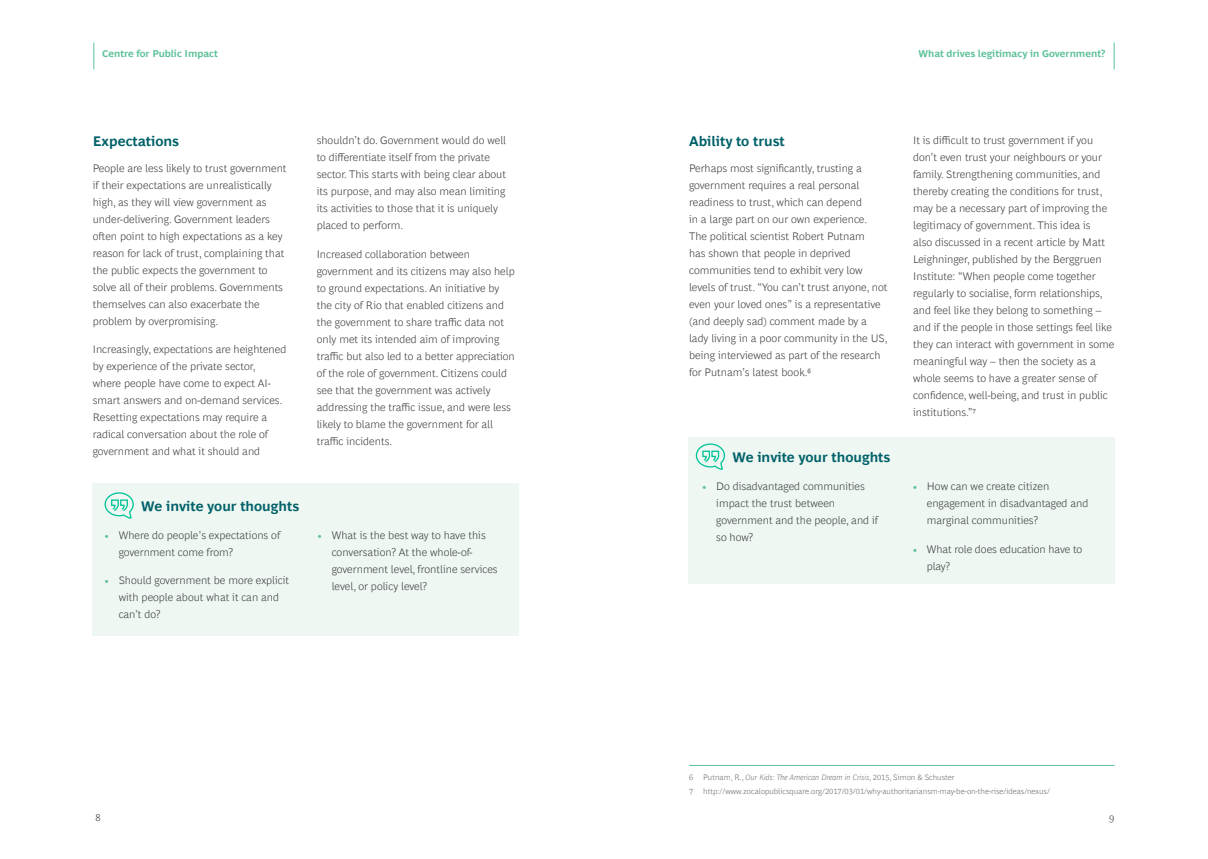
<style>
.page{position:relative;width:1208px;height:859px;background:#fff}
.page>*{position:absolute;margin:0;border:0;box-sizing:border-box;transform-origin:0 0}
.subhead{font:700 14px "Henderson BCG Sans";color:#006169}
.body{font:300 11px/17px "Henderson BCG Sans";color:#3e3e3f}
.t1{font:700 10px "Henderson BCG Sans";color:#5cc198}
.t2{font:300 10px "Henderson BCG Sans";color:#3e3e3f}
.FOOTNOTE{font:300 8px "Henderson BCG Sans";color:#6c6d70}
.FOOTNOTE-2{font:italic 300 8px "Henderson BCG Sans";color:#6c6d70}
.s1{font-size:10px;color:#5cc198}
.s2{font-style:normal}
</style>
<div class="page">
<svg style="left:1114px;top:43px;width:1px;height:26px"></svg>
<svg style="left:94px;top:43px;width:1px;height:26px"></svg>
<hr style="left:689px;top:765px;width:425px;height:1px;background:#5cc198">
<div style="left:688px;top:437px;width:426px;height:147px;background:#eef7f2"></div>
<svg style="left:695px;top:443px;width:30px;height:27px"></svg>
<div style="left:93px;top:483px;width:426px;height:152px;background:#eef7f2"></div>
<svg style="left:104px;top:492px;width:30px;height:27px"></svg>
<p class="t1" style="left:102px;top:46px;width:117px">Centre for Public Impact</p>
<p class="t1" style="left:918px;top:46px;width:188px">What drives legitimacy in Government?</p>
<p class="subhead" style="left:93px;top:131px;width:88px">Expectations</p>
<p class="body" style="left:93px;top:159px;width:195px">People are less likely to trust government if their expectations are unrealistically high, as they will view government as under-delivering. Government leaders often point to high expectations as a key reason for lack of trust, complaining that the public expects the government to solve all of their problems. Governments themselves can also exacerbate the problem by overpromising.</p>
<p class="body" style="left:93px;top:340px;width:195px">Increasingly, expectations are heightened by experience of the private sector, where people have come to expect AI&shy;smart answers and on-demand services.<br>Resetting expectations may require a radical conversation about the role of government and what it should and</p>
<p class="body" style="left:317px;top:131px;width:191px">shouldn’t do. Government would do well to differentiate itself from the private sector. This starts with being clear about its purpose, and may also mean limiting its activities to those that it is uniquely placed to perform.</p>
<p class="body" style="left:317px;top:244px;width:200px">Increased collaboration between government and its citizens may also help to ground expectations. An initiative by the city of Rio that enabled citizens and the government to share traffic data not only met its intended aim of improving traffic but also led to a better appreciation of the role of government. Citizens could see that the government was actively addressing the traffic issue, and were less likely to blame the government for all traffic incidents.</p>
<p class="subhead" style="left:689px;top:131px;width:97px">Ability to trust</p>
<p class="body" style="left:689px;top:159px;width:200px">Perhaps most significantly, trusting a government requires a real personal readiness to trust, which can depend<br>in a large part on our own experience.<br>The political scientist Robert Putnam<br>has shown that people in deprived communities tend to exhibit very low levels of trust. “You can’t trust anyone, not even your loved ones” is a representative (and deeply sad) comment made by a lady living in a poor community in the US, being interviewed as part of the research for Putnam’s latest book.6</p>
<p class="subhead" style="left:732px;top:447px;width:159px">We invite your thoughts</p>
<p class="body" style="left:913px;top:131px;width:203px">It is difficult to trust government if you don’t even trust your neighbours or your family. Strengthening communities, and thereby creating the conditions for trust, may be a necessary part of improving the legitimacy of government. This idea is<br>also discussed in a recent article by Matt Leighninger, published by the Berggruen Institute: “When people come together regularly to socialise, form relationships, and feel like they belong to something – and if the people in those settings feel like they can interact with government in some meaningful way – then the society as a whole seems to have a greater sense of confidence, well-being, and trust in public institutions.”7</p>
<p class="subhead" style="left:141px;top:496px;width:159px">We invite your thoughts</p>
<p class="body" style="left:119px;top:526px;width:163px;text-indent:-14px"><span class="s1">•</span> Where do people’s expectations of government come from?</p>
<p class="body" style="left:119px;top:571px;width:172px;text-indent:-14px"><span class="s1">•</span> Should government be more explicit with people about what it can and can’t do?</p>
<p class="body" style="left:332px;top:526px;width:167px;text-indent:-14px"><span class="s1">•</span> What is the best way to have this conversation? At the whole-of&shy;government level, frontline services level, or policy level?</p>
<p class="body" style="left:716px;top:477px;width:163px;text-indent:-14px"><span class="s1">•</span> Do disadvantaged communities impact the trust between government and the people, and if so how?</p>
<p class="body" style="left:927px;top:477px;width:163px;text-indent:-14px"><span class="s1">•</span> How can we create citizen engagement in disadvantaged and marginal communities?</p>
<p class="body" style="left:927px;top:539px;width:157px;text-indent:-14px"><span class="s1">•</span> What role does education have to play?</p>
<p class="FOOTNOTE" style="left:689px;top:771px;width:6px">6</p>
<p class="FOOTNOTE-2" style="left:703px;top:771px;width:253px"><span class="s2">Putnam, R.,</span> Our Kids: The American Dream in Crisis<span class="s2">, 2015, Simon &amp; Schuster</span></p>
<p class="FOOTNOTE" style="left:689px;top:785px;width:6px">7</p>
<p class="FOOTNOTE" style="left:703px;top:785px;width:348px">http://www.zocalopublicsquare.org/2017/03/01/why-authoritariansm-may-be-on-the-rise/ideas/nexus/</p>
<p class="t2" style="left:95px;top:810px;width:7px">8</p>
<p class="t2" style="left:1109px;top:812px;width:7px">9</p>
</div>
